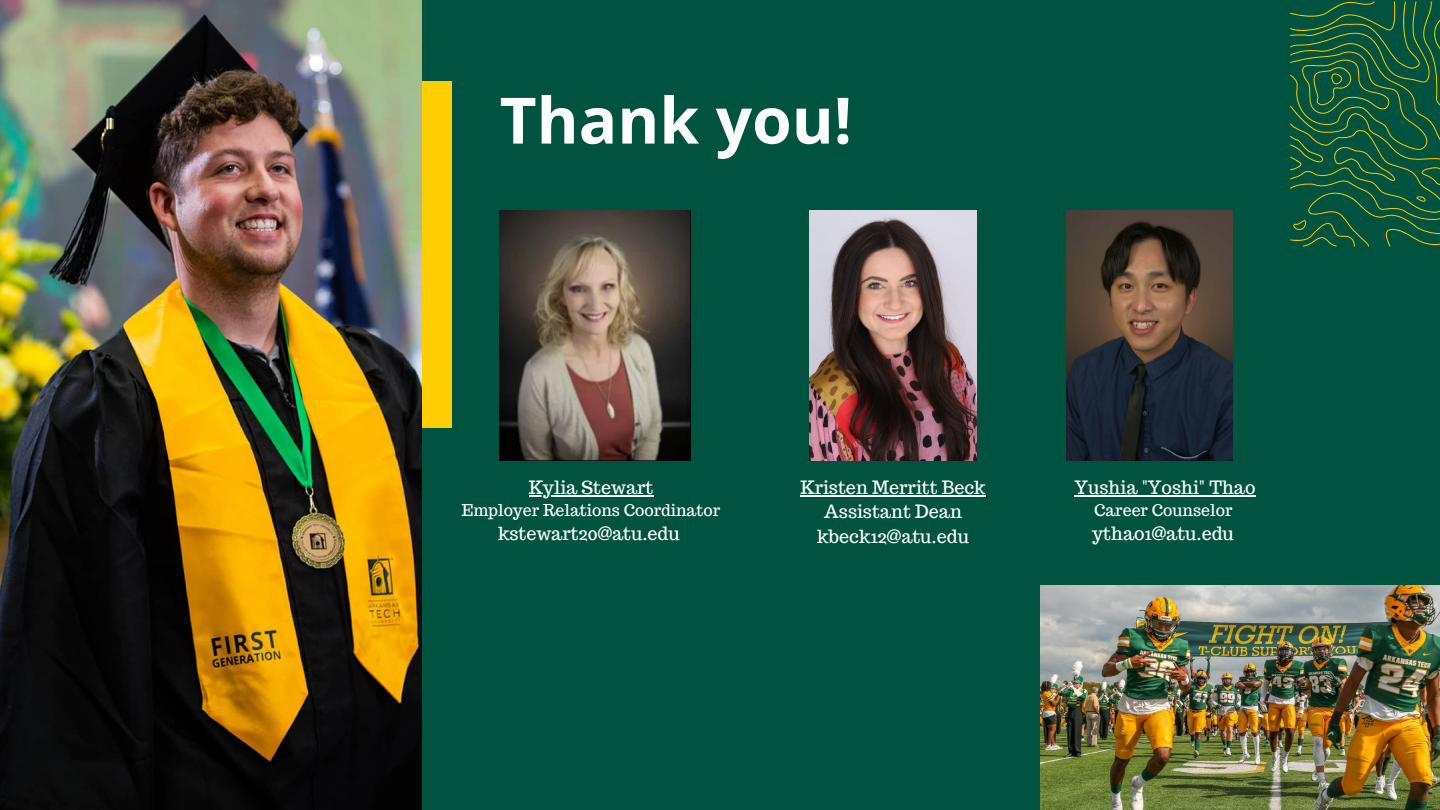
<style>
.page{position:relative;width:1440px;height:810px;background:#00533e}
.page>*{position:absolute;margin:0;border:0;box-sizing:border-box;transform-origin:0 0}
.t1{font:700 64px "Noto Sans";color:#fff}
.t2{font:18px/24.8px "Trocchi";color:#fff;text-align:center}
.t3{font:16px "Trocchi";color:#fff}
</style>
<div class="page">
<img style="left:0;top:0;width:422px;height:810px">
<svg style="left:1290px;top:1px;width:150px;height:246px"></svg>
<div style="left:422px;top:81px;width:29px;height:346px;background:#ffce00"></div>
<img style="left:500px;top:210px;width:190px;height:250px">
<img style="left:1066px;top:210px;width:167px;height:250px">
<img style="left:1041px;top:586px;width:399px;height:224px">
<hr style="left:529px;top:495px;width:125px;height:2px;background:#fff">
<hr style="left:1075px;top:495px;width:181px;height:2px;background:#fff">
<img style="left:810px;top:210px;width:166px;height:250px">
<hr style="left:801px;top:495px;width:185px;height:2px;background:#fff">
<p class="t1" style="left:500px;top:75px;width:354px">Thank you!</p>
<p class="t2" style="left:529px;top:474px;width:126px">Kylia Stewart</p>
<p class="t3" style="left:462px;top:500px;width:260px">Employer Relations Coordinator</p>
<p class="t2" style="left:498px;top:521px;width:183px">kstewart20@atu.edu</p>
<h2 class="t2" style="left:801px;top:474px;width:187px">Kristen Merritt Beck<br>Assistant Dean kbeck12@atu.edu</h2>
<h2 class="t2" style="left:1075px;top:474px;width:182px">Yushia "Yoshi" Thao</h2>
<h2 class="t3" style="left:1094px;top:500px;width:140px">Career Counselor</h2>
<h2 class="t2" style="left:1092px;top:521px;width:143px">ythao1@atu.edu</h2>
</div>
